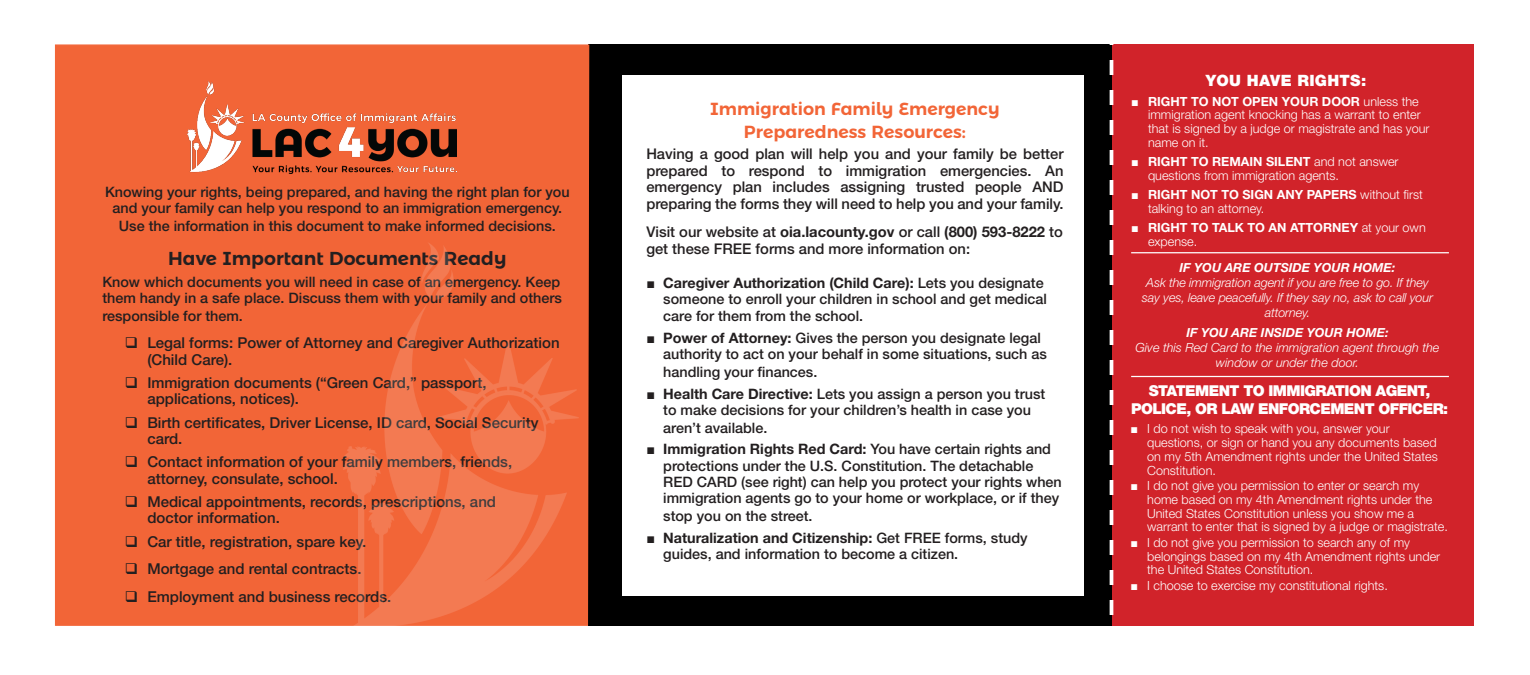
<style>
.page{position:relative;width:1530px;height:675px;background:#fff}
.page>*{position:absolute;margin:0;border:0;box-sizing:border-box;transform-origin:0 0}
.t1{font:600 18.75px "Montserrat Alternates";color:#231f20}
.t2{font:600 17.5px/22.5px "Montserrat Alternates";color:#f26537;text-align:center}
.t3{font:900 15.62px "Helvetica Neue LT Std";letter-spacing:.02em;color:#fff}
.t4{font:500 15px/16.2px "Helvetica Neue LT Std";color:#231f20}
.t5{font:900 15px/18px "Helvetica Neue LT Std";letter-spacing:-.04em;color:#fff;text-align:center}
.t6{font:500 14.75px/16.6px "Helvetica Neue LT Std";color:#231f20;text-align:justify}
.t7{font:500 14.38px/16.9px "Helvetica Neue LT Std";color:#231f20}
.t8{font:300 12.62px/13.8px "Helvetica Neue LT Std";color:#fff}
.t9{font:italic 300 12.62px/15px "Helvetica Neue LT Std";letter-spacing:-.01em;color:#fff;text-align:center}
.t10{font:700 12.62px/13.8px "Helvetica Neue LT Std";color:#fff}
.t11{font:italic 700 12.5px "Helvetica Neue LT Std";color:#fff}
.s1{font-weight:700}
.s2{font-family:"Arial";font-weight:400}
.s3{font-weight:300}
</style>
<div class="page">
<div style="left:1112px;top:44px;width:362px;height:582px;background:#d1232a"></div>
<hr style="left:1131px;top:376px;width:318px;height:1px;background:#fff">
<div style="left:588px;top:44px;width:524px;height:582px;background:#000"></div>
<div style="left:54px;top:44px;width:536px;height:582px;background:#f26537"></div>
<hr style="left:1131px;top:252px;width:318px;height:1px;background:#fff">
<div style="left:622px;top:76px;width:462px;height:520px;background:#fff"></div>
<img style="left:187px;top:82px;width:269px;height:92px">
<img style="left:344px;top:242px;width:235px;height:384px">
<svg style="left:1110px;top:44px;width:3px;height:571px"></svg>
<svg style="left:126px;top:337px;width:11px;height:11px"></svg>
<svg style="left:126px;top:377px;width:11px;height:11px"></svg>
<svg style="left:126px;top:417px;width:11px;height:11px"></svg>
<svg style="left:126px;top:456px;width:11px;height:11px"></svg>
<svg style="left:126px;top:496px;width:11px;height:11px"></svg>
<svg style="left:126px;top:536px;width:11px;height:11px"></svg>
<svg style="left:126px;top:563px;width:11px;height:11px"></svg>
<svg style="left:126px;top:591px;width:11px;height:11px"></svg>
<p class="t7" style="left:105px;top:183px;width:466px;line-height:16.2px;text-align:center">Knowing your rights, being prepared, and having the right plan for you and your family can help you respond to an immigration emergency.</p>
<p class="t7" style="left:119px;top:217px;width:438px">Use the information in this document to make informed decisions.</p>
<p class="t1" style="left:168px;top:243px;width:340px">Have Important Documents Ready</p>
<p class="t7" style="left:102px;top:273px;width:461px;line-height:16.2px">Know which documents you will need in case of an emergency. Keep them handy in a safe place. Discuss them with your family and others</p>
<p class="t7" style="left:102px;top:307px;width:142px">responsible for them.</p>
<p class="t4" style="left:147px;top:335px;width:414px">Legal forms: Power of Attorney and Caregiver Authorization (Child Care).</p>
<p class="t4" style="left:147px;top:374px;width:341px">Immigration documents (“Green Card,” passport, applications, notices).</p>
<p class="t4" style="left:147px;top:414px;width:393px">Birth certificates, Driver License, ID card, Social Security card.</p>
<p class="t4" style="left:147px;top:454px;width:366px">Contact information of your family members, friends, attorney, consulate, school.</p>
<p class="t4" style="left:147px;top:494px;width:350px">Medical appointments, records, prescriptions, and doctor information.</p>
<p class="t4" style="left:147px;top:533px;width:221px">Car title, registration, spare key.</p>
<p class="t4" style="left:147px;top:561px;width:216px">Mortgage and rental contracts.</p>
<p class="t4" style="left:147px;top:588px;width:245px">Employment and business records.</p>
<p class="t2" style="left:710px;top:96px;width:291px">Immigration Family Emergency<br>Preparedness Resources:</p>
<p class="t6" style="left:646px;top:146px;width:419px">Having a good plan will help you and your family be better prepared to respond to immigration emergencies. An emergency plan includes assigning trusted people AND preparing the forms they will need to help you and your family.</p>
<p class="t6" style="left:646px;top:223px;width:418px;line-height:17.5px">Visit our website at <span class="s1">oia.lacounty.gov</span> or call <span class="s1">(800) 593-8222</span> to get these FREE forms and more information on:</p>
<p class="t7" style="left:663px;top:274px;width:385px;text-indent:-17px"><span class="s2">■</span> <span class="s1">Caregiver Authorization (Child Care):</span> Lets you designate someone to enroll your children in school and get medical care for them from the school.</p>
<p class="t7" style="left:663px;top:329px;width:385px;text-indent:-17px"><span class="s2">■</span> <span class="s1">Power of Attorney:</span> Gives the person you designate legal authority to act on your behalf in some situations, such as handling your finances.</p>
<p class="t7" style="left:663px;top:385px;width:384px;text-indent:-17px"><span class="s2">■</span> <span class="s1">Health Care Directive:</span> Lets you assign a person you trust to make decisions for your children’s health in case you aren’t available.</p>
<p class="t7" style="left:663px;top:441px;width:400px;line-height:16.5px;text-indent:-17px"><span class="s2">■</span> <span class="s1">Immigration Rights Red Card:</span> You have certain rights and protections under the U.S. Constitution. The detachable RED CARD (see right) can help you protect your rights when immigration agents go to your home or workplace, or if they stop you on the street.</p>
<p class="t7" style="left:663px;top:529px;width:366px;line-height:16.2px;text-indent:-17px"><span class="s2">■</span> <span class="s1">Naturalization and Citizenship:</span> Get FREE forms, study guides, and information to become a citizen.</p>
<p class="t3" style="left:1206px;top:71px;width:162px">YOU HAVE RIGHTS:</p>
<p class="t8" style="left:1148px;top:94px;width:283px;text-indent:-17px"><span class="s2">■</span> <span class="s1">RIGHT TO NOT OPEN YOUR DOOR</span> unless the immigration agent knocking has a warrant to enter that is signed by a judge or magistrate and has your name on it.</p>
<p class="t8" style="left:1148px;top:155px;width:252px;text-indent:-17px"><span class="s2">■</span> <span class="s1">RIGHT TO REMAIN SILENT</span> and not answer questions from immigration agents.</p>
<p class="t8" style="left:1148px;top:188px;width:276px;text-indent:-17px"><span class="s2">■</span> <span class="s1">RIGHT NOT TO SIGN ANY PAPERS</span> without first talking to an attorney.</p>
<p class="t10" style="left:1148px;top:221px;width:279px;text-indent:-17px"><span class="s2">■</span> RIGHT TO TALK TO AN ATTORNEY <span class="s3">at your own expense.</span></p>
<p class="t11" style="left:1180px;top:260px;width:217px">IF YOU ARE OUTSIDE YOUR HOME:</p>
<p class="t9" style="left:1142px;top:275px;width:293px">Ask the immigration agent if you are free to go. If they say yes, leave peacefully. If they say no, ask to call your attorney.</p>
<p class="t11" style="left:1186px;top:325px;width:204px">IF YOU ARE INSIDE YOUR HOME:</p>
<p class="t9" style="left:1136px;top:340px;width:305px">Give this Red Card to the immigration agent through the window or under the door.</p>
<p class="t5" style="left:1131px;top:382px;width:319px">STATEMENT TO IMMIGRATION AGENT,<br>POLICE, OR LAW ENFORCEMENT OFFICER:</p>
<p class="t8" style="left:1147px;top:422px;width:292px;text-indent:-17px"><span class="s2">■</span> I do not wish to speak with you, answer your questions, or sign or hand you any documents based on my 5th Amendment rights under the United States Constitution.</p>
<p class="t8" style="left:1147px;top:478px;width:302px;text-indent:-17px"><span class="s2">■</span> I do not give you permission to enter or search my home based on my 4th Amendment rights under the United States Constitution unless you show me a warrant to enter that is signed by a judge or magistrate.</p>
<p class="t8" style="left:1147px;top:535px;width:294px;text-indent:-17px"><span class="s2">■</span> I do not give you permission to search any of my belongings based on my 4th Amendment rights under the United States Constitution.</p>
<p class="t8" style="left:1130px;top:578px;width:259px"><span class="s2">■</span> I choose to exercise my constitutional rights.</p>
</div>
